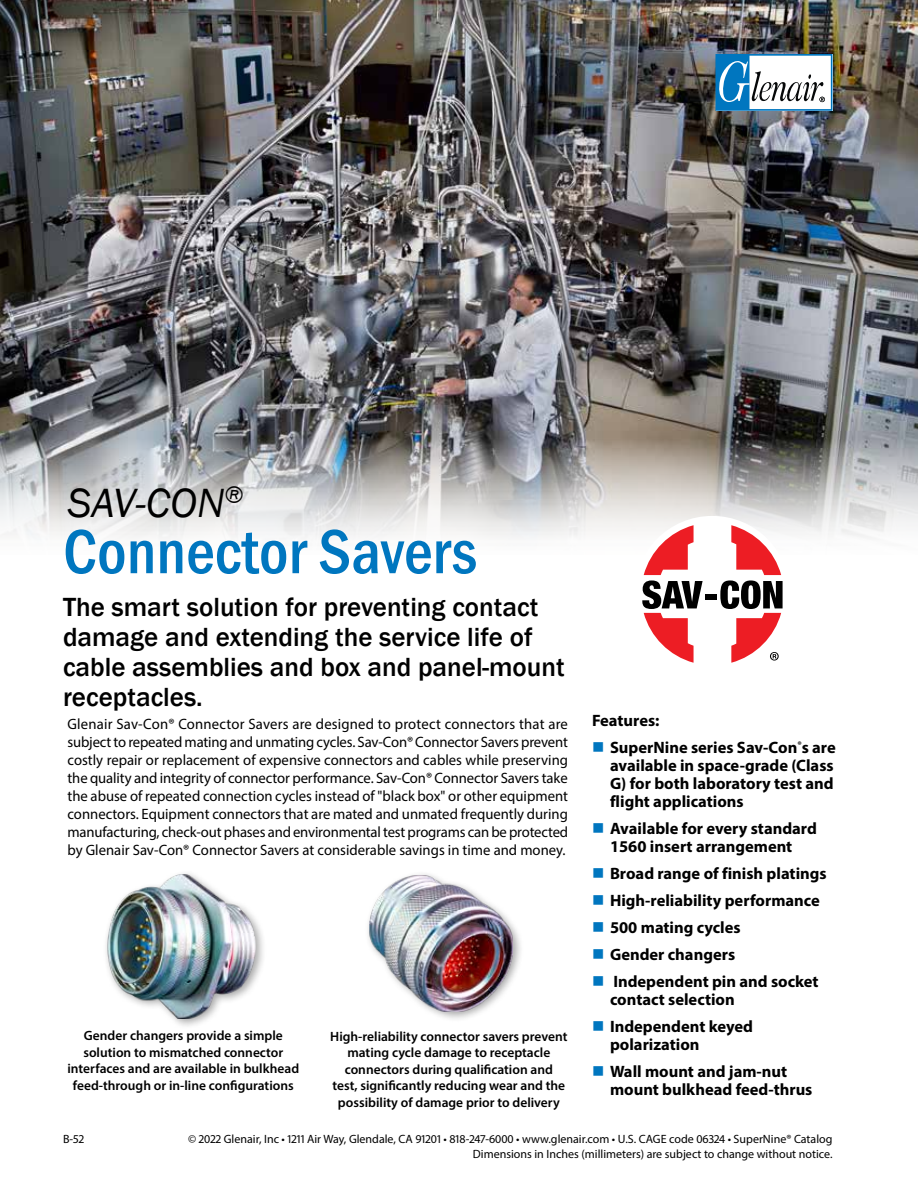
<style>
.page{position:relative;width:918px;height:1188px;background:#fff}
.page>*{position:absolute;margin:0;border:0;box-sizing:border-box;transform-origin:0 0}
.t1{font:500 condensed 64.5px "Franklin Gothic";color:#0076bf}
.t2{font:italic 42px "Franklin Gothic";color:#000}
.t3{font:500 27px/30px "Franklin Gothic";color:#000}
.t4{font:700 16.5px/27px "Myriad Pro";color:#000}
.t5{font:15px/18px "Myriad Pro";color:#000;text-align:justify}
.t6{font:600 13.5px/16.5px "Myriad Pro";color:#000;text-align:center}
.t7{font:12px/15px "Myriad Pro";color:#000;text-align:right}
</style>
<div class="page">
<img style="left:0;top:0;width:918px;height:538px">
<svg style="left:716px;top:54px;width:116px;height:57px"></svg>
<div style="left:103px;top:870px;width:164px;height:159px;background:#000;opacity:.35"></div>
<img style="left:108px;top:874px;width:147px;height:144px">
<div style="left:365px;top:870px;width:159px;height:152px;background:#000;opacity:.35"></div>
<img style="left:369px;top:875px;width:144px;height:137px">
<div style="left:634px;top:516px;width:156px;height:156px;background:#fff;border-radius:50%"></div>
<svg style="left:642px;top:525px;width:61px;height:138px"></svg>
<div style="left:705px;top:594px;width:12px;height:6px;background:#000"></div>
<svg style="left:720px;top:525px;width:63px;height:138px"></svg>
<h2 class="t2" style="left:68px;top:477px;width:178px">SAV-CON<sup>®</sup></h2>
<h1 class="t1" style="left:63px;top:509px;width:415px">Connector Savers</h1>
<h3 class="t3" style="left:63px;top:592px;width:503px">The smart solution for preventing contact damage and extending the service life of cable assemblies and box and panel-mount receptacles.</h3>
<p class="t5" style="left:68px;top:715px;width:502px">Glenair Sav-Con® Connector Savers are designed to protect connectors that are subject to repeated mating and unmating cycles. Sav-Con® Connector Savers prevent costly repair or replacement of expensive connectors and cables while preserving the quality and integrity of connector performance. Sav-Con® Connector Savers take the abuse of repeated connection cycles instead of "black box" or other equipment connectors. Equipment connectors that are mated and unmated frequently during manufacturing, check-out phases and environmental test programs can be protected by Glenair Sav-Con® Connector Savers at considerable savings in time and money.</p>
<p class="t6" style="left:68px;top:1027px;width:233px">Gender changers provide a simple solution to mismatched connector interfaces and are available in bulkhead feed-through or in-line configurations</p>
<p class="t6" style="left:330px;top:1028px;width:239px">High-reliability connector savers prevent mating cycle damage to receptacle connectors during qualification and<br>test, significantly reducing wear and the possibility of damage prior to delivery</p>
<p class="t4" style="left:610px;top:707px;width:227px;text-indent:-18px">Features:<br>SuperNine series Sav-Con<sup>®</sup>s are</p>
<p class="t4" style="left:610px;top:756px;width:225px;line-height:18px;text-align:justify">available in space-grade (Class G) for both laboratory test and flight applications</p>
<p class="t4" style="left:610px;top:819px;width:208px;line-height:18px">Available for every standard<br>1560 insert arrangement</p>
<p class="t4" style="left:610px;top:860px;width:218px">Broad range of finish platings<br>High-reliability performance<br>500 mating cycles<br>Gender changers<br>Independent pin and socket</p>
<p class="t4" style="left:610px;top:986px;width:145px">contact selection<br>Independent keyed</p>
<p class="t4" style="left:610px;top:1031px;width:179px">polarization<br>Wall mount and jam-nut</p>
<p class="t4" style="left:610px;top:1076px;width:204px">mount bulkhead feed-thrus</p>
<p class="t7" style="left:63px;top:1131px;width:23px">B-52</p>
<p class="t7" style="left:188px;top:1131px;width:646px">© 2022 Glenair, Inc • 1211 Air Way, Glendale, CA 91201 • 818-247-6000 • www.glenair.com • U.S. CAGE code 06324 • SuperNine® Catalog<br>Dimensions in Inches (millimeters) are subject to change without notice.</p>
</div>
